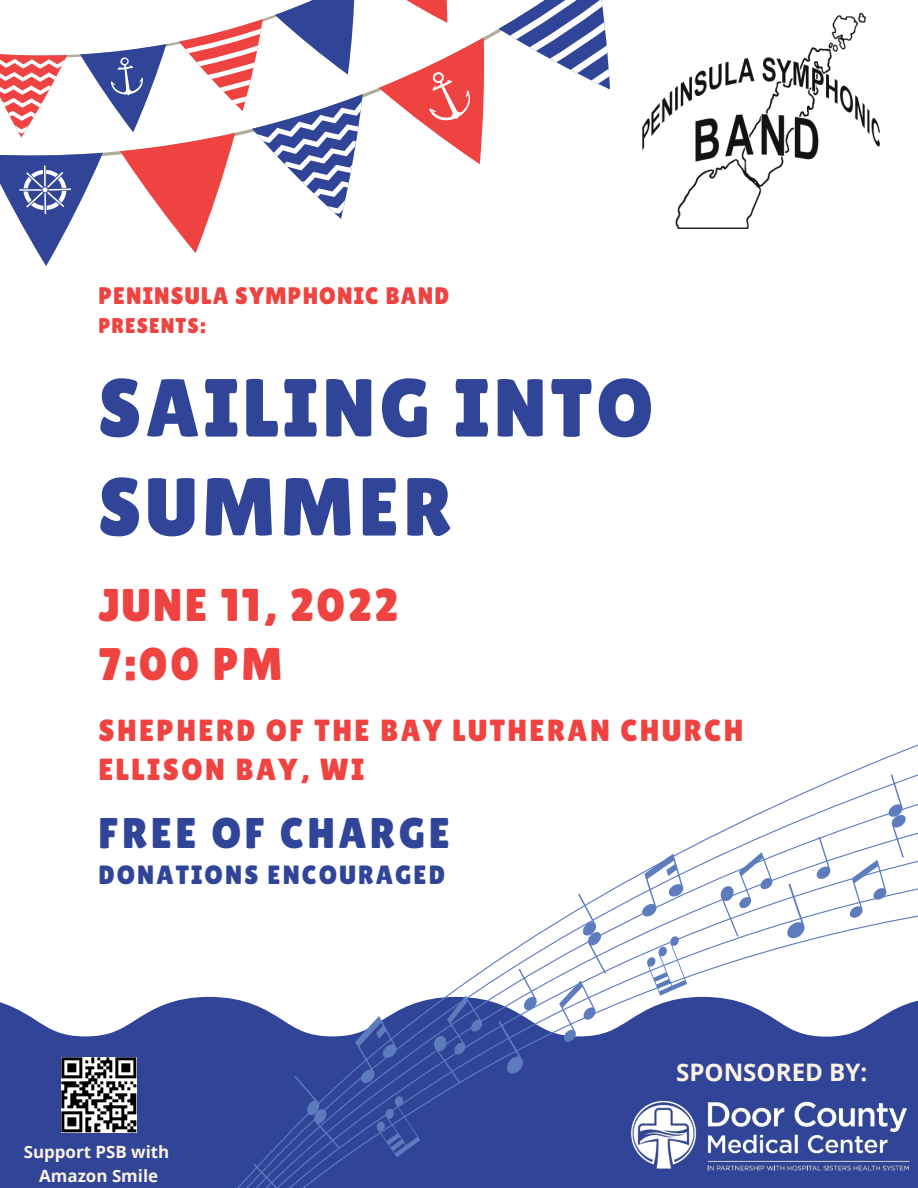
<style>
.page{position:relative;width:918px;height:1188px;background:#fff}
.page>*{position:absolute;margin:0;border:0;box-sizing:border-box;transform-origin:0 0}
.t1{font:82.2px "Lilita One";letter-spacing:.05em;color:#304598}
.t2{font:45.9px "Lilita One";letter-spacing:.05em;color:#ee4341}
.t3{font:42.9px "Lilita One";letter-spacing:.08em;color:#304598}
.t4{font:30.45px "Lilita One";letter-spacing:.08em;color:#ee4341}
.t5{font:26.4px "Lilita One";letter-spacing:.08em;color:#304598}
.t6{font:700 24.15px "Open Sans";color:#fdf3e2}
.t7{font:23.85px "Lilita One";letter-spacing:.05em;color:#ee4341}
.t8{font:21.3px "Lilita One";letter-spacing:.05em;color:#ee4341}
.t9{font:700 16.95px "Open Sans";color:#fdf3e2}
</style>
<div class="page">
<svg style="left:0;top:0;width:600px;height:266px"></svg>
<svg style="left:0;top:1002px;width:135px;height:186px;fill:#304598"></svg>
<img style="left:600px;top:0;width:281px;height:229px">
<svg style="left:155px;top:802px;width:763px;height:386px"></svg>
<img style="left:61px;top:1058px;width:75px;height:74px">
<img style="left:626px;top:1086px;width:292px;height:98px">
<p class="t7" style="left:98px;top:282px;width:352px">PENINSULA SYMPHONIC BAND</p>
<p class="t8" style="left:98px;top:314px;width:109px">PRESENTS:</p>
<p class="t1" style="left:98px;top:361px;width:557px">SAILING INTO</p>
<p class="t1" style="left:98px;top:460px;width:355px">SUMMER</p>
<p class="t2" style="left:98px;top:578px;width:301px">JUNE 11, 2022</p>
<p class="t2" style="left:98px;top:638px;width:186px">7:00 PM</p>
<p class="t4" style="left:98px;top:712px;width:646px">SHEPHERD OF THE BAY LUTHERAN CHURCH</p>
<p class="t4" style="left:98px;top:752px;width:267px">ELLISON BAY, WI</p>
<p class="t3" style="left:98px;top:808px;width:353px">FREE OF CHARGE</p>
<p class="t5" style="left:98px;top:859px;width:348px">DONATIONS ENCOURAGED</p>
<p class="t9" style="left:24px;top:1140px;width:147px">Support PSB with</p>
<p class="t9" style="left:39px;top:1164px;width:121px">Amazon Smile</p>
<p class="t6" style="left:676px;top:1055px;width:193px">SPONSORED BY:</p>
</div>
